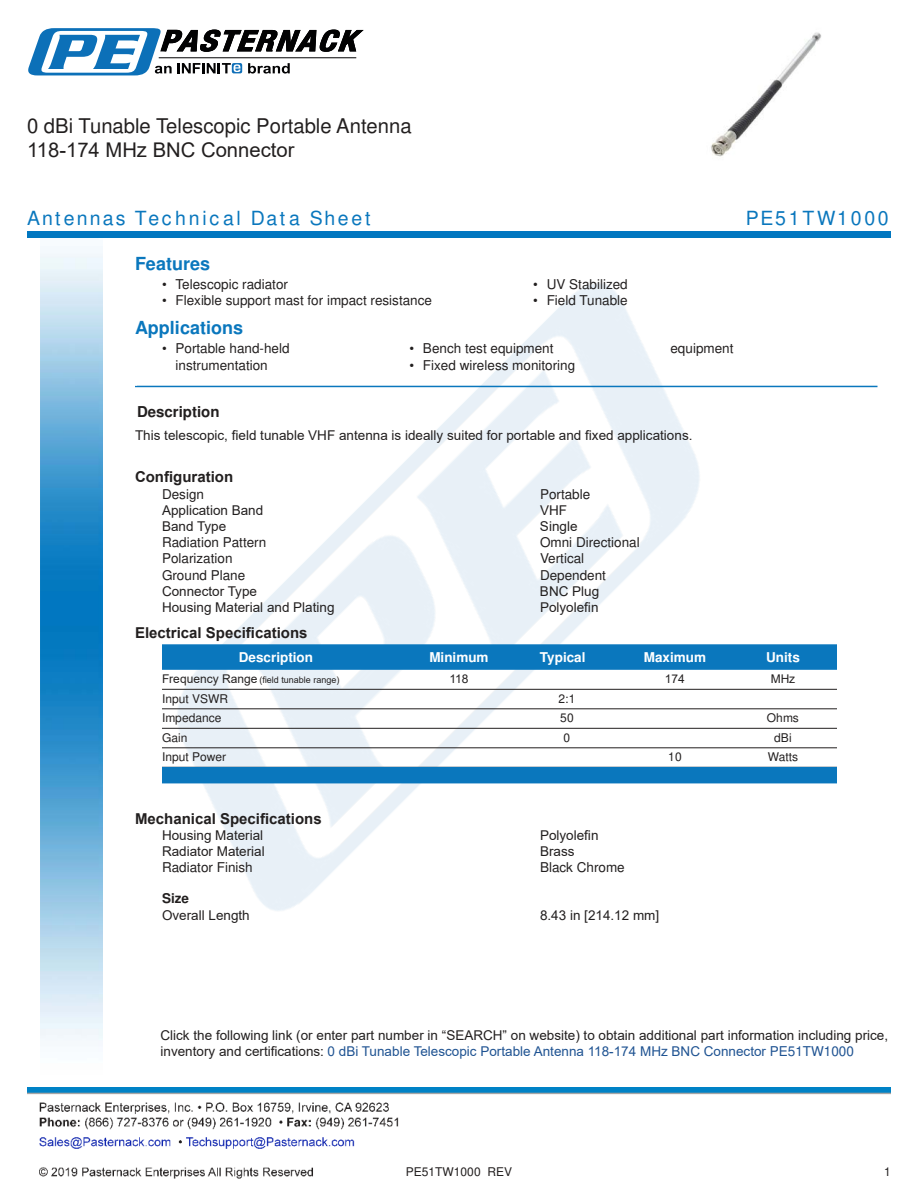
<style>
.page{position:relative;width:918px;height:1188px;background:#fff}
.page>*{position:absolute;margin:0;border:0;box-sizing:border-box;transform-origin:0 0}
.t1{font:20.25px/24.3px "Arial";color:#221f1f}
.t2{font:900 19.5px "Arial";letter-spacing:.14em;color:#0a77bd}
.t3{font:700 18px "Arial";color:#0a77bd}
.t4{font:700 15px "Arial";color:#221f1f}
.t5{font:13.5px/16.2px "Arial";color:#221f1f}
.t6{font:700 13.5px "Arial";color:#fff}
.t7{font:700 13.5px "Arial";color:#221f1f}
.t8{font:12px "Arial";color:#221f1f}
.t9{font:9px "Arial";color:#221f1f}
.t10{font:700 7.5px "Arial";color:#fff}
.s1{font-size:12px}
.s2{color:#1f5392}
</style>
<div class="page">
<img style="left:102px;top:246px;width:719px;height:724px">
<img style="left:40px;top:237px;width:62px;height:804px">
<img style="left:39px;top:1102px;width:360px;height:77px">
<img style="left:27px;top:1088px;width:864px;height:7px">
<div style="left:27px;top:231px;width:864px;height:6px;background:#0177c0"></div>
<svg style="left:28px;top:28px;width:336px;height:47px"></svg>
<hr style="left:135px;top:386px;width:743px;height:1px;background:#0a77bd">
<div style="left:162px;top:644px;width:675px;height:26px;background:#0a77bd"></div>
<hr style="left:162px;top:689px;width:675px;height:1px;background:#221f1f">
<hr style="left:162px;top:709px;width:675px;height:1px;background:#221f1f">
<hr style="left:162px;top:728px;width:675px;height:1px;background:#221f1f">
<hr style="left:162px;top:748px;width:675px;height:1px;background:#221f1f">
<div style="left:162px;top:767px;width:675px;height:16px;background:#0a77bd"></div>
<img style="left:711px;top:32px;width:110px;height:125px">
<h1 class="t1" style="left:27px;top:115px;width:386px">0 dBi Tunable Telescopic Portable Antenna<br>118-174 MHz BNC Connector</h1>
<h2 class="t2" style="left:27px;top:207px;width:345px">Antennas Technical Data Sheet</h2>
<h2 class="t2" style="left:746px;top:207px;width:144px">PE51TW1000</h2>
<h3 class="t3" style="left:135px;top:256px;width:77px">Features</h3>
<p class="t5" style="left:162px;top:278px;width:128px">• Telescopic radiator</p>
<p class="t5" style="left:162px;top:294px;width:272px">• Flexible support mast for impact resistance</p>
<p class="t5" style="left:533px;top:278px;width:96px">• UV Stabilized</p>
<p class="t5" style="left:533px;top:294px;width:96px">• Field Tunable</p>
<h3 class="t3" style="left:135px;top:320px;width:110px">Applications</h3>
<p class="t5" style="left:176px;top:342px;width:116px;text-indent:-14px">• Portable hand-held instrumentation</p>
<p class="t5" style="left:409px;top:342px;width:146px">• Bench test equipment</p>
<p class="t5" style="left:409px;top:358px;width:167px">• Fixed wireless monitoring</p>
<p class="t10" style="left:135px;top:380px;width:4px">.</p>
<p class="t5" style="left:670px;top:342px;width:65px">equipment</p>
<p class="t4" style="left:137px;top:406px;width:84px">Description</p>
<p class="t5" style="left:135px;top:427px;width:559px">This telescopic, 昀椀eld tunable VHF antenna is ideally suited for portable and 昀椀xed applications.</p>
<p class="t4" style="left:135px;top:467px;width:100px">Con昀椀guration</p>
<p class="t5" style="left:162px;top:487px;width:44px">Design</p>
<p class="t5" style="left:540px;top:487px;width:52px">Portable</p>
<p class="t5" style="left:162px;top:502px;width:103px">Application Band</p>
<p class="t5" style="left:540px;top:502px;width:28px">VHF</p>
<p class="t5" style="left:162px;top:518px;width:66px">Band Type</p>
<p class="t5" style="left:540px;top:518px;width:39px">Single</p>
<p class="t5" style="left:162px;top:536px;width:106px">Radiation Pattern</p>
<p class="t5" style="left:540px;top:536px;width:101px">Omni Directional</p>
<p class="t5" style="left:162px;top:552px;width:72px">Polarization</p>
<p class="t5" style="left:540px;top:552px;width:46px">Vertical</p>
<p class="t5" style="left:162px;top:568px;width:85px">Ground Plane</p>
<p class="t5" style="left:540px;top:568px;width:68px">Dependent</p>
<p class="t5" style="left:162px;top:583px;width:97px">Connector Type</p>
<p class="t5" style="left:540px;top:583px;width:61px">BNC Plug</p>
<p class="t5" style="left:162px;top:599px;width:174px">Housing Material and Plating</p>
<p class="t5" style="left:540px;top:599px;width:60px">Polyole昀椀n</p>
<p class="t4" style="left:135px;top:622px;width:174px">Electrical Speci昀椀cations</p>
<p class="t6" style="left:239px;top:652px;width:76px">Description</p>
<p class="t6" style="left:429px;top:652px;width:61px">Minimum</p>
<p class="t6" style="left:540px;top:652px;width:47px">Typical</p>
<p class="t6" style="left:644px;top:652px;width:64px">Maximum</p>
<p class="t6" style="left:766px;top:652px;width:35px">Units</p>
<p class="t9" style="left:162px;top:674px;width:179px"><span class="s1">Frequency Range</span> (昀椀eld tunable range)</p>
<p class="t8" style="left:449px;top:671px;width:21px">118</p>
<p class="t8" style="left:665px;top:671px;width:22px">174</p>
<p class="t8" style="left:771px;top:671px;width:26px">MHz</p>
<p class="t8" style="left:162px;top:694px;width:68px">Input VSWR</p>
<p class="t8" style="left:559px;top:694px;width:18px">2:1</p>
<p class="t8" style="left:162px;top:713px;width:61px">Impedance</p>
<p class="t8" style="left:560px;top:713px;width:15px">50</p>
<p class="t8" style="left:767px;top:713px;width:34px">Ohms</p>
<p class="t8" style="left:162px;top:733px;width:27px">Gain</p>
<p class="t8" style="left:564px;top:733px;width:8px">0</p>
<p class="t8" style="left:774px;top:733px;width:19px">dBi</p>
<p class="t8" style="left:162px;top:752px;width:66px">Input Power</p>
<p class="t8" style="left:668px;top:752px;width:15px">10</p>
<p class="t8" style="left:768px;top:752px;width:32px">Watts</p>
<p class="t4" style="left:135px;top:808px;width:188px">Mechanical Speci昀椀cations</p>
<p class="t5" style="left:162px;top:827px;width:103px">Housing Material</p>
<p class="t5" style="left:540px;top:827px;width:60px">Polyole昀椀n</p>
<p class="t5" style="left:162px;top:843px;width:104px">Radiator Material</p>
<p class="t5" style="left:540px;top:843px;width:36px">Brass</p>
<p class="t5" style="left:162px;top:861px;width:92px">Radiator Finish</p>
<p class="t5" style="left:540px;top:861px;width:86px">Black Chrome</p>
<p class="t7" style="left:162px;top:893px;width:29px">Size</p>
<p class="t5" style="left:162px;top:907px;width:89px">Overall Length</p>
<p class="t5" style="left:540px;top:907px;width:121px">8.43 in [214.12 mm]</p>
<p class="t5" style="left:160px;top:1027px;width:729px">Click the following link (or enter part number in “SEARCH” on website) to obtain additional part information including price, inventory and certi昀椀cations: <span class="s2">0 dBi Tunable Telescopic Portable Antenna 118-174 MHz BNC Connector PE51TW1000</span></p>
<p class="t8" style="left:406px;top:1167px;width:108px">PE51TW1000 REV</p>
<p class="t8" style="left:884px;top:1167px;width:8px">1</p>
</div>
